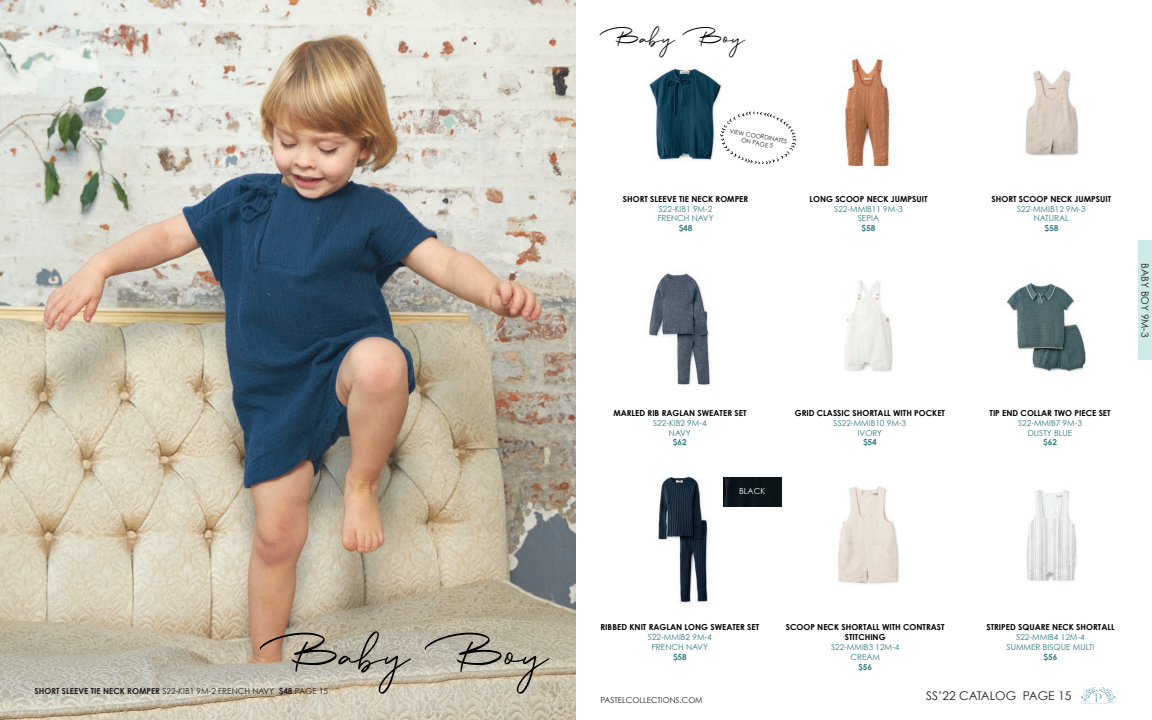
<style>
.page{position:relative;width:1152px;height:720px;background:#fff}
.page>*{position:absolute;margin:0;border:0;box-sizing:border-box;transform-origin:0 0}
.t1{font:60px "Jadyn Maria";color:#000}
.t2{font:30px "Jadyn Maria";color:#000}
.t3{font:12px "Century Gothic";color:#231f20}
.t4{font:10px "Century Gothic";color:#231f20}
.t5{font:700 8.2px/9.9px "Century Gothic";color:#000;text-align:center}
.t6{font:8.2px "Century Gothic";color:#337e83}
.t7{font:700 8.2px "Century Gothic";color:#231f20}
.Paragraph_Style_1{font:700 8.2px "Century Gothic";color:#337e83}
.t8{font:8.2px "Century Gothic";color:#231f20}
.Paragraph_Style_1-2{font:8.2px "Century Gothic";color:#fff}
.t9{font:8px "Century Gothic";color:#231f20}
.t10{font:6px/7.2px "Century Gothic";color:#231f20;text-align:center}
.s1{font-weight:700}
.s2{font-weight:400}
</style>
<div class="page">
<img style="left:1080px;top:684px;width:36px;height:20px">
<img style="left:0;top:0;width:576px;height:720px">
<img style="left:837px;top:486px;width:63px;height:99px">
<img style="left:658px;top:476px;width:50px;height:128px">
<img style="left:1025px;top:70px;width:54px;height:86px">
<img style="left:845px;top:57px;width:46px;height:111px">
<img style="left:649px;top:272px;width:62px;height:114px">
<img style="left:647px;top:68px;width:116px;height:97px">
<img style="left:1026px;top:489px;width:51px;height:92px">
<div style="left:723px;top:477px;width:58px;height:30px;background:#0d1419"></div>
<img style="left:1006px;top:283px;width:80px;height:89px">
<img style="left:844px;top:280px;width:49px;height:92px">
<div style="left:1138px;top:240px;width:14px;height:120px;background:#cdeae8"></div>
<svg style="left:720px;top:112px;width:77px;height:52px"></svg>
<p class="t2" style="left:598px;top:18px;width:145px">Baby Boy</p>
<p class="t10" style="left:731px;top:127px;width:60px;rotate:10deg">VIEW COORDINATES<br>ON PAGE 5</p>
<p class="t5" style="left:623px;top:194px;width:127px">SHORT SLEEVE TIE NECK ROMPER</p>
<p class="t6" style="left:659px;top:204px;width:55px">S22-KIB1 9M-2</p>
<p class="t6" style="left:658px;top:213px;width:57px">FRENCH NAVY</p>
<p class="Paragraph_Style_1" style="left:679px;top:223px;width:15px">$48</p>
<p class="t5" style="left:810px;top:194px;width:120px">LONG SCOOP NECK JUMPSUIT</p>
<p class="t6" style="left:834px;top:204px;width:70px">S22-MMIB11 9M-3</p>
<p class="t6" style="left:858px;top:213px;width:23px">SEPIA</p>
<p class="Paragraph_Style_1" style="left:862px;top:223px;width:15px">$58</p>
<p class="t5" style="left:613px;top:408px;width:135px">MARLED RIB RAGLAN SWEATER SET</p>
<p class="t6" style="left:653px;top:418px;width:55px">S22-KIB2 9M-4</p>
<p class="t6" style="left:669px;top:428px;width:23px">NAVY</p>
<p class="Paragraph_Style_1" style="left:673px;top:437px;width:15px">$62</p>
<p class="Paragraph_Style_1-2" style="left:739px;top:486px;width:28px">BLACK</p>
<p class="t5" style="left:795px;top:408px;width:152px">GRID CLASSIC SHORTALL WITH POCKET</p>
<p class="t6" style="left:834px;top:418px;width:74px">SS22-MMIB10 9M-3</p>
<p class="t6" style="left:858px;top:428px;width:26px">IVORY</p>
<p class="Paragraph_Style_1" style="left:863px;top:437px;width:15px">$54</p>
<p class="t5" style="left:992px;top:194px;width:121px">SHORT SCOOP NECK JUMPSUIT</p>
<p class="t6" style="left:1017px;top:204px;width:70px">S22-MMIB12 9M-3</p>
<p class="t6" style="left:1034px;top:213px;width:37px">NATURAL</p>
<p class="Paragraph_Style_1" style="left:1044px;top:223px;width:15px">$58</p>
<p class="t5" style="left:990px;top:408px;width:123px">TIP END COLLAR TWO PIECE SET</p>
<p class="t6" style="left:1018px;top:418px;width:65px">S22-MMIB7 9M-3</p>
<p class="t6" style="left:1028px;top:428px;width:46px">DUSTY BLUE</p>
<p class="Paragraph_Style_1" style="left:1043px;top:437px;width:15px">$62</p>
<p class="t4" style="left:1151px;top:263px;width:76px;rotate:90deg">BABY BOY 9M-3</p>
<p class="t1" style="left:257px;top:614px;width:288px">Baby Boy</p>
<p class="t8" style="left:279px;top:686px;width:51px"><span class="s1">$48</span> PAGE 15</p>
<p class="t7" style="left:35px;top:686px;width:241px">SHORT SLEEVE TIE NECK ROMPER <span class="s2">S22-KIB1 9M-2 FRENCH NAVY</span></p>
<p class="t5" style="left:601px;top:622px;width:160px">RIBBED KNIT RAGLAN LONG SWEATER SET</p>
<p class="t6" style="left:648px;top:632px;width:65px">S22-MMIB2 9M-4</p>
<p class="t6" style="left:652px;top:642px;width:57px">FRENCH NAVY</p>
<p class="Paragraph_Style_1" style="left:673px;top:652px;width:15px">$58</p>
<p class="t9" style="left:600px;top:695px;width:104px">PASTELCOLLECTIONS.COM</p>
<p class="t5" style="left:786px;top:622px;width:160px">SCOOP NECK SHORTALL WITH CONTRAST<br>STITCHING</p>
<p class="t6" style="left:831px;top:642px;width:70px">S22-MMIB3 12M-4</p>
<p class="t6" style="left:850px;top:652px;width:31px">CREAM</p>
<p class="Paragraph_Style_1" style="left:858px;top:661px;width:15px">$56</p>
<p class="t5" style="left:986px;top:622px;width:130px">STRIPED SQUARE NECK SHORTALL</p>
<p class="t6" style="left:1016px;top:632px;width:70px">S22-MMIB4 12M-4</p>
<p class="t6" style="left:1007px;top:642px;width:89px">SUMMER BISQUE MULTI</p>
<p class="Paragraph_Style_1" style="left:1044px;top:652px;width:15px">$56</p>
<h3 class="t3" style="left:926px;top:688px;width:147px">SS’22 CATALOG PAGE 15</h3>
</div>
